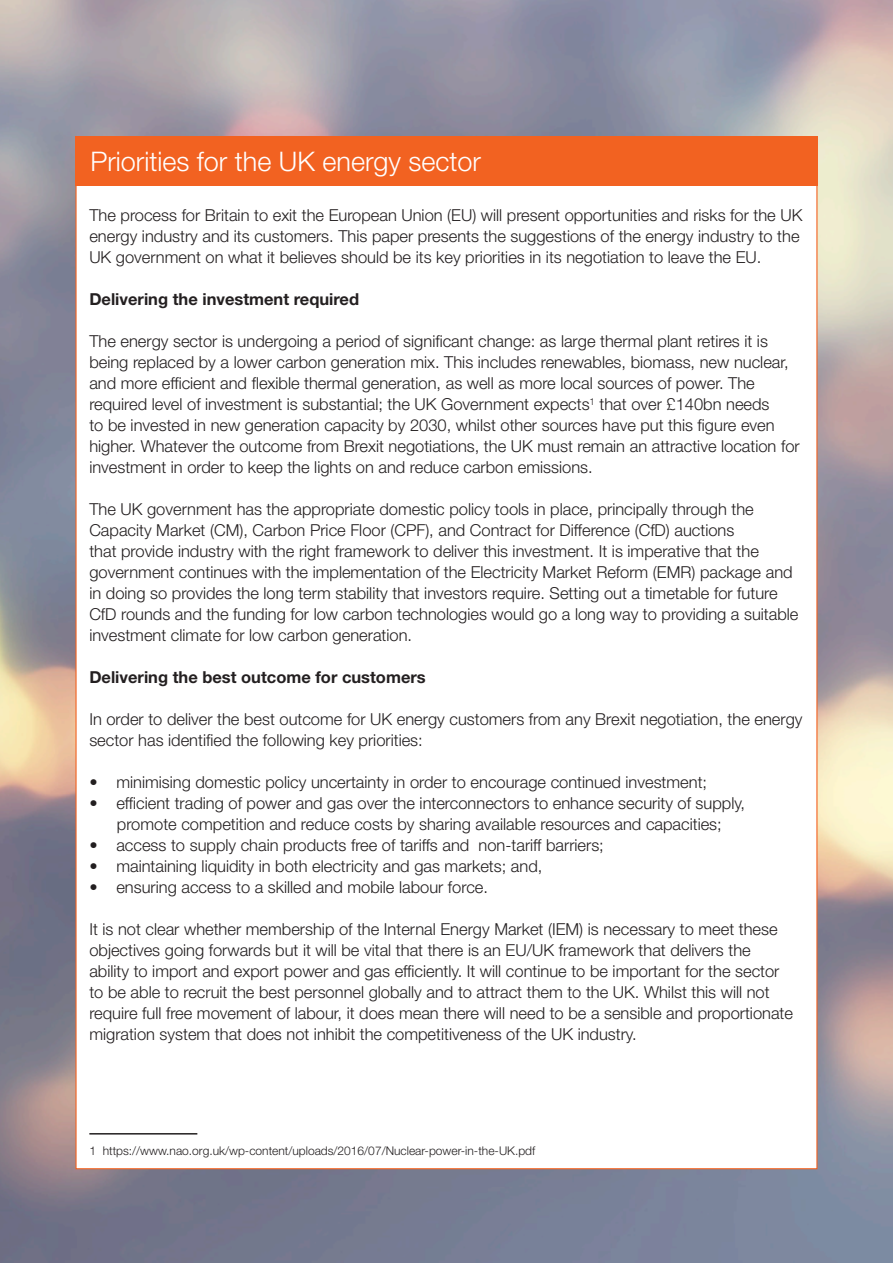
<style>
.page{position:relative;width:893px;height:1263px;background:#fff}
.page>*{position:absolute;margin:0;border:0;box-sizing:border-box;transform-origin:0 0}
.t1{font:300 27px "Helvetica Neue LT Std";color:#fff}
.t2{font:300 16.5px/21px "Helvetica Neue LT Std";color:#231f20}
.t3{font:700 16.5px "Helvetica Neue LT Std";color:#231f20}
.t4{font:300 12px "Helvetica Neue LT Std";color:#231f20}
</style>
<div class="page">
<img style="left:0;top:0;width:893px;height:1263px">
<div style="left:76px;top:175px;width:741px;height:994px;background:#fff"></div>
<hr style="left:89px;top:1133px;width:108px;height:1px;background:#231f20">
<div style="left:75px;top:136px;width:742px;height:50px;background:#f26221"></div>
<p class="t1" style="left:90px;top:144px;width:392px">Priorities for the UK energy sector</p>
<p class="t2" style="left:89px;top:205px;width:715px">The process for Britain to exit the European Union (EU) will present opportunities and risks for the UK energy industry and its customers. This paper presents the suggestions of the energy industry to the<br>UK government on what it believes should be its key priorities in its negotiation to leave the EU.</p>
<p class="t3" style="left:89px;top:289px;width:271px">Delivering the investment required</p>
<p class="t2" style="left:89px;top:331px;width:712px">The energy sector is undergoing a period of significant change: as large thermal plant retires it is being replaced by a lower carbon generation mix. This includes renewables, biomass, new nuclear, and more efficient and flexible thermal generation, as well as more local sources of power. The required level of investment is substantial; the UK Government expects<sup>1</sup> that over £140bn needs<br>to be invested in new generation capacity by 2030, whilst other sources have put this figure even higher. Whatever the outcome from Brexit negotiations, the UK must remain an attractive location for investment in order to keep the lights on and reduce carbon emissions.</p>
<p class="t2" style="left:89px;top:499px;width:711px">The UK government has the appropriate domestic policy tools in place, principally through the Capacity Market (CM), Carbon Price Floor (CPF), and Contract for Difference (CfD) auctions<br>that provide industry with the right framework to deliver this investment. It is imperative that the government continues with the implementation of the Electricity Market Reform (EMR) package and in doing so provides the long term stability that investors require. Setting out a timetable for future CfD rounds and the funding for low carbon technologies would go a long way to providing a suitable investment climate for low carbon generation.</p>
<p class="t3" style="left:89px;top:667px;width:338px">Delivering the best outcome for customers</p>
<p class="t2" style="left:89px;top:709px;width:715px">In order to deliver the best outcome for UK energy customers from any Brexit negotiation, the energy sector has identified the following key priorities:</p>
<p class="t2" style="left:89px;top:772px;width:619px">• minimising domestic policy uncertainty in order to encourage continued investment;</p>
<p class="t2" style="left:89px;top:793px;width:657px">• efficient trading of power and gas over the interconnectors to enhance security of supply,</p>
<p class="t2" style="left:117px;top:814px;width:606px">promote competition and reduce costs by sharing available resources and capacities;</p>
<p class="t2" style="left:89px;top:835px;width:516px">• access to supply chain products free of tariffs and non-tariff barriers;</p>
<p class="t2" style="left:89px;top:856px;width:454px">• maintaining liquidity in both electricity and gas markets; and,</p>
<p class="t2" style="left:89px;top:877px;width:400px">• ensuring access to a skilled and mobile labour force.</p>
<p class="t2" style="left:89px;top:919px;width:705px">It is not clear whether membership of the Internal Energy Market (IEM) is necessary to meet these objectives going forwards but it will be vital that there is an EU/UK framework that delivers the ability to import and export power and gas efficiently. It will continue to be important for the sector to be able to recruit the best personnel globally and to attract them to the UK. Whilst this will not require full free movement of labour, it does mean there will need to be a sensible and proportionate migration system that does not inhibit the competitiveness of the UK industry.</p>
<p class="t4" style="left:89px;top:1144px;width:447px">1 https://www.nao.org.uk/wp-content/uploads/2016/07/Nuclear-power-in-the-UK.pdf</p>
</div>
